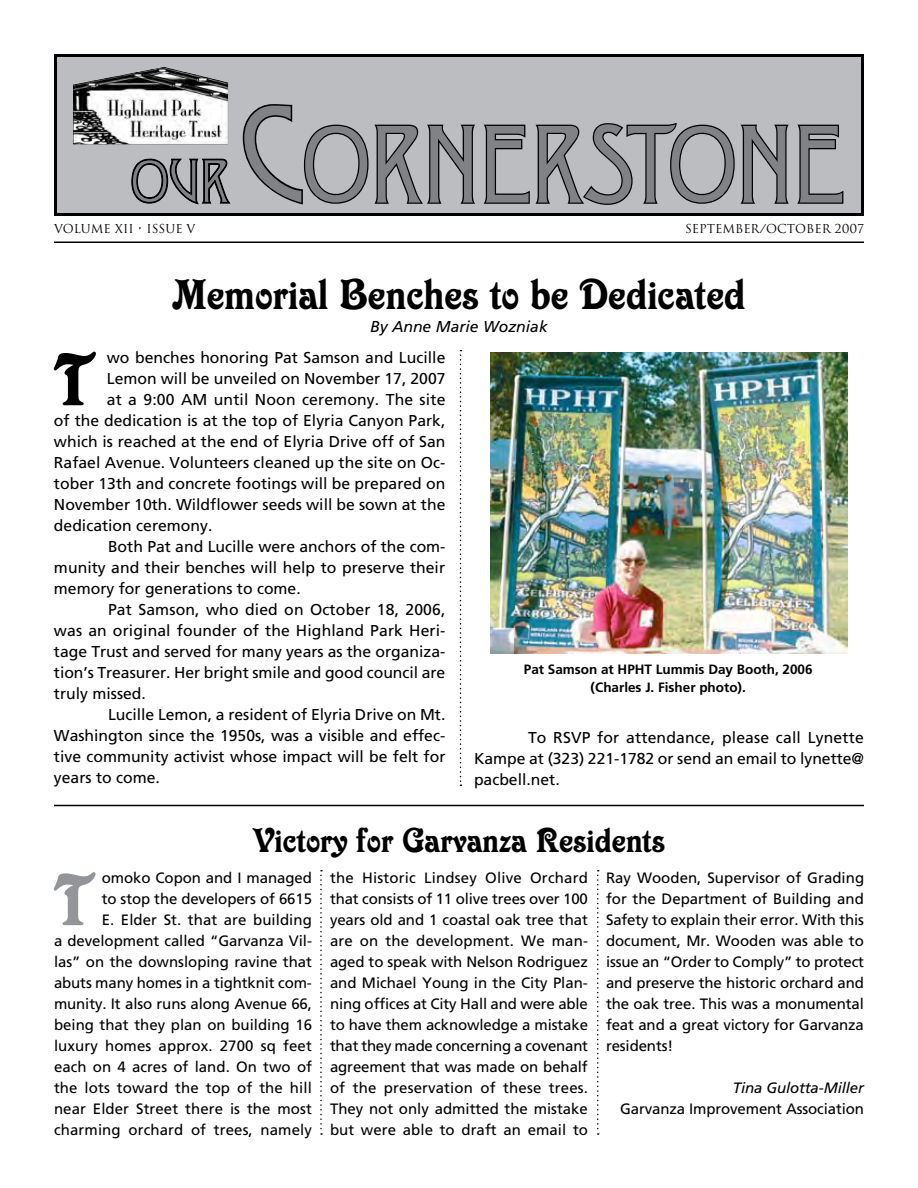
<style>
.page{position:relative;width:918px;height:1188px;background:#fff}
.page>*{position:absolute;margin:0;border:0;box-sizing:border-box;transform-origin:0 0}
.t1{font:78.75px "Victorian D";color:#000}
.t2{font:78px "Victorian D";color:#939598}
.t3{font:45px "Victorian D";color:#000}
.t4{font:36px "Victorian D";color:#000}
.t5{font:15.75px/21px "Frutiger";color:#000;text-align:justify}
.t6{font:italic 15.75px "Frutiger";color:#000}
.t7{font:15px/21px "Frutiger";color:#000;text-align:justify}
.t8{font:italic 15px "Frutiger";letter-spacing:-.01em;color:#000}
.t9{font:700 13.5px/18px "Frutiger";color:#000;text-align:center}
.t10{font:12px "Trajan";color:#000}
</style>
<div class="page">
<div style="left:56px;top:56px;width:806px;height:158px;background:#bcbdc0"></div>
<svg style="left:797px;top:125px;width:46px;height:79px"></svg>
<svg style="left:741px;top:125px;width:48px;height:79px"></svg>
<svg style="left:536px;top:123px;width:199px;height:82px"></svg>
<svg style="left:484px;top:125px;width:46px;height:79px"></svg>
<svg style="left:243px;top:104px;width:232px;height:101px"></svg>
<svg style="left:132px;top:159px;width:98px;height:45px"></svg>
<div style="left:54px;top:54px;width:810px;height:162px;border:3px solid #000"></div>
<img style="left:491px;top:352px;width:356px;height:302px">
<hr style="left:54px;top:805px;width:810px;height:1px;background:#000">
<svg style="left:460px;top:350px;width:1px;height:436px"></svg>
<img style="left:73px;top:67px;width:155px;height:77px">
<hr style="left:54px;top:242px;width:810px;height:1px;background:#000">
<svg style="left:320px;top:870px;width:2px;height:265px"></svg>
<svg style="left:597px;top:870px;width:2px;height:265px"></svg>
<p class="t10" style="left:54px;top:221px;width:143px">VOLUME XII • ISSUE V</p>
<p class="t10" style="left:685px;top:221px;width:180px">SEPTEMBER/OCTOBER 2007</p>
<h3 class="t3" style="left:172px;top:272px;width:575px">Memorial Benches to be Dedicated</h3>
<p class="t6" style="left:370px;top:317px;width:179px">By Anne Marie Wozniak</p>
<h1 class="t1" style="left:54px;top:339px;width:43px">T</h1>
<p class="t5" style="left:107px;top:347px;width:340px">wo benches honoring Pat Samson and Lucille</p>
<p class="t5" style="left:107px;top:368px;width:340px">Lemon will be unveiled on November 17, 2007</p>
<p class="t5" style="left:107px;top:389px;width:340px">at a 9:00 AM until Noon ceremony. The site</p>
<p class="t5" style="left:54px;top:410px;width:393px">of the dedication is at the top of Elyria Canyon Park,</p>
<p class="t5" style="left:54px;top:431px;width:393px">which is reached at the end of Elyria Drive off of San</p>
<p class="t5" style="left:54px;top:452px;width:393px">Rafael Avenue. Volunteers cleaned up the site on Oc-</p>
<p class="t5" style="left:54px;top:473px;width:393px">tober 13th and concrete footings will be prepared on</p>
<p class="t5" style="left:54px;top:494px;width:393px">November 10th. Wildflower seeds will be sown at the</p>
<p class="t5" style="left:54px;top:515px;width:160px">dedication ceremony.</p>
<p class="t5" style="left:108px;top:536px;width:339px">Both Pat and Lucille were anchors of the com-</p>
<p class="t5" style="left:54px;top:557px;width:393px">munity and their benches will help to preserve their</p>
<p class="t5" style="left:54px;top:578px;width:248px">memory for generations to come.</p>
<p class="t5" style="left:108px;top:599px;width:339px">Pat Samson, who died on October 18, 2006,</p>
<p class="t5" style="left:54px;top:620px;width:393px">was an original founder of the Highland Park Heri-</p>
<p class="t5" style="left:54px;top:641px;width:393px">tage Trust and served for many years as the organiza-</p>
<p class="t5" style="left:54px;top:662px;width:393px">tion’s Treasurer. Her bright smile and good council are</p>
<p class="t5" style="left:54px;top:683px;width:93px">truly missed.</p>
<p class="t5" style="left:108px;top:704px;width:339px">Lucille Lemon, a resident of Elyria Drive on Mt.</p>
<p class="t5" style="left:54px;top:725px;width:393px">Washington since the 1950s, was a visible and effec-</p>
<p class="t5" style="left:54px;top:746px;width:393px">tive community activist whose impact will be felt for</p>
<p class="t5" style="left:54px;top:767px;width:107px">years to come.</p>
<p class="t9" style="left:524px;top:660px;width:290px">Pat Samson at HPHT Lummis Day Booth, 2006 (Charles J. Fisher photo).</p>
<p class="t5" style="left:474px;top:727px;width:392px;text-indent:54px">To RSVP for attendance, please call Lynette Kampe at (323) 221-1782 or send an email to lynette@ pacbell.net.</p>
<h3 class="t4" style="left:253px;top:822px;width:414px">Victory for Garvanza Residents</h3>
<p class="t7" style="left:54px;top:867px;width:260px;text-align:right">omoko Copon and I managed<br>to stop the developers of 6615<br>E. Elder St. that are building<br>a development called “Garvanza Vil&shy;las” on the downsloping ravine that abuts many homes in a tightknit com&shy;munity. It also runs along Avenue 66, being that they plan on building 16 luxury homes approx. 2700 sq feet each on 4 acres of land. On two of the lots toward the top of the hill near Elder Street there is the most charming orchard of trees, namely</p>
<p class="t7" style="left:330px;top:867px;width:260px">the Historic Lindsey Olive Orchard that consists of 11 olive trees over 100 years old and 1 coastal oak tree that are on the development. We man&shy;aged to speak with Nelson Rodriguez and Michael Young in the City Plan&shy;ning offices at City Hall and were able to have them acknowledge a mistake that they made concerning a covenant agreement that was made on behalf of the preservation of these trees.<br>They not only admitted the mistake but were able to draft an email to</p>
<p class="t7" style="left:606px;top:867px;width:260px">Ray Wooden, Supervisor of Grading for the Department of Building and Safety to explain their error. With this document, Mr. Wooden was able to issue an “Order to Comply” to protect and preserve the historic orchard and the oak tree. This was a monumental feat and a great victory for Garvanza residents!</p>
<h2 class="t2" style="left:54px;top:860px;width:42px">T</h2>
<p class="t8" style="left:733px;top:1079px;width:133px">Tina Gulotta-Miller</p>
<p class="t7" style="left:620px;top:1098px;width:245px">Garvanza Improvement Association</p>
</div>
